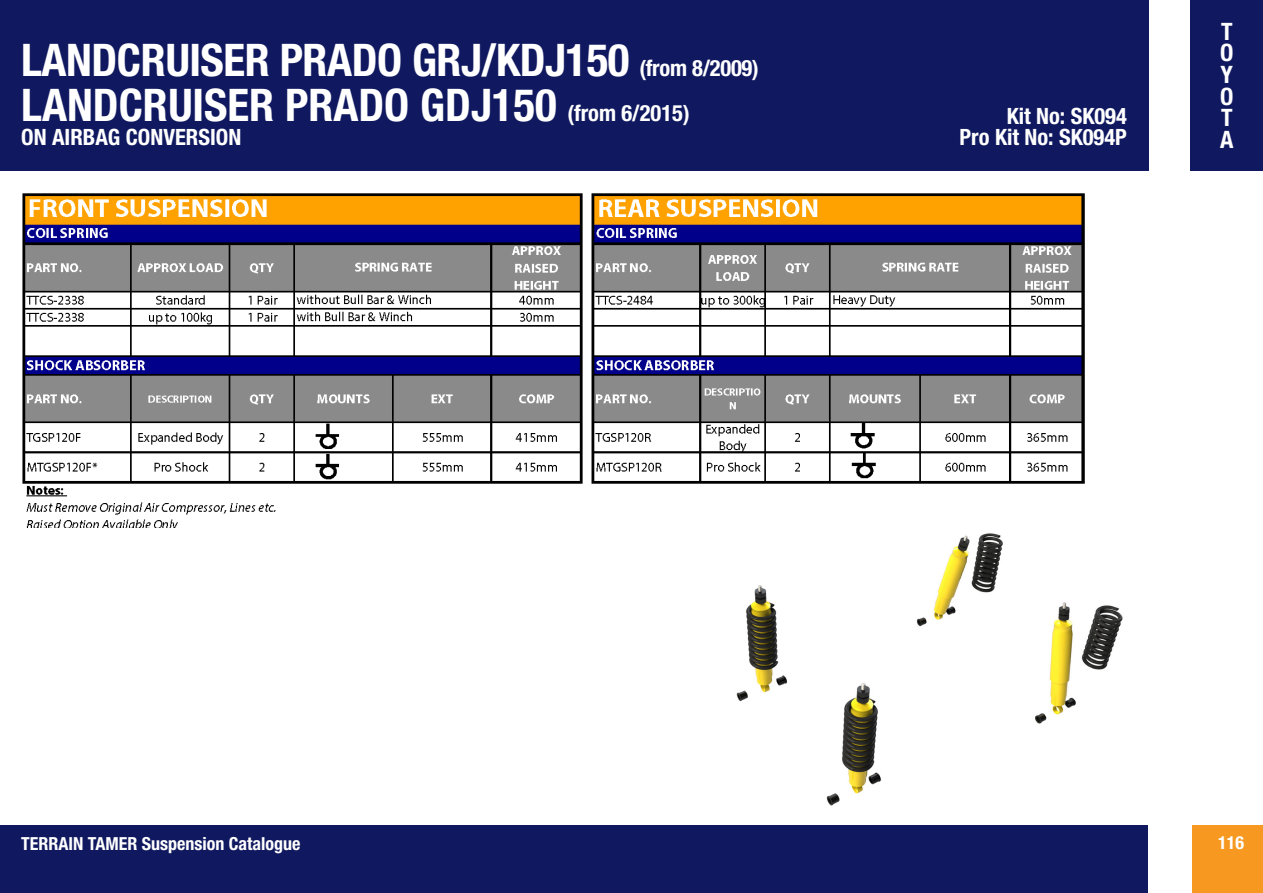
<style>
.page{position:relative;width:1263px;height:893px;background:#fff}
.page>*{position:absolute;margin:0;border:0;box-sizing:border-box;transform-origin:0 0}
.t1{font:700 condensed 45px "Helvetica Neue";letter-spacing:-.005em;color:#fff}
.t2{font:700 condensed 24px "Helvetica Neue";color:#fff}
.t3{font:700 condensed 22.5px "Helvetica Neue";color:#fff}
.t4{font:700 condensed 18px "Helvetica Neue";color:#fff}
.s1{font-size:22.5px}
</style>
<div class="page">
<div style="left:0;top:825px;width:1148px;height:68px;background:#10195f"></div>
<div style="left:1192px;top:825px;width:71px;height:68px;background:#f79820"></div>
<div style="left:1190px;top:0;width:73px;height:170px;background:#10195f"></div>
<div style="left:0;top:0;width:1148px;height:170px;background:#10195f"></div>
<img style="left:22px;top:193px;width:1063px;height:334px">
<img style="left:736px;top:533px;width:387px;height:273px">
<p class="t1" style="left:21px;top:33px;width:739px">LANDCRUISER PRADO GRJ/KDJ150 <span class="s1">(from 8/2009)</span></p>
<p class="t1" style="left:21px;top:78px;width:670px">LANDCRUISER PRADO GDJ150 <span class="s1">(from 6/2015)</span></p>
<p class="t3" style="left:21px;top:123px;width:222px">ON AIRBAG CONVERSION</p>
<p class="t3" style="left:1007px;top:102px;width:122px">Kit No: SK094</p>
<p class="t3" style="left:960px;top:123px;width:169px">Pro Kit No: SK094P</p>
<p class="t2" style="left:1221px;top:17px;width:13px">T</p>
<p class="t2" style="left:1220px;top:38px;width:15px">O</p>
<p class="t2" style="left:1220px;top:60px;width:14px">Y</p>
<p class="t2" style="left:1220px;top:82px;width:15px">O</p>
<p class="t2" style="left:1221px;top:103px;width:13px">T</p>
<p class="t2" style="left:1220px;top:125px;width:15px">A</p>
<p class="t4" style="left:21px;top:833px;width:281px">TERRAIN TAMER Suspension Catalogue</p>
<p class="t4" style="left:1218px;top:831px;width:27px">116</p>
</div>
